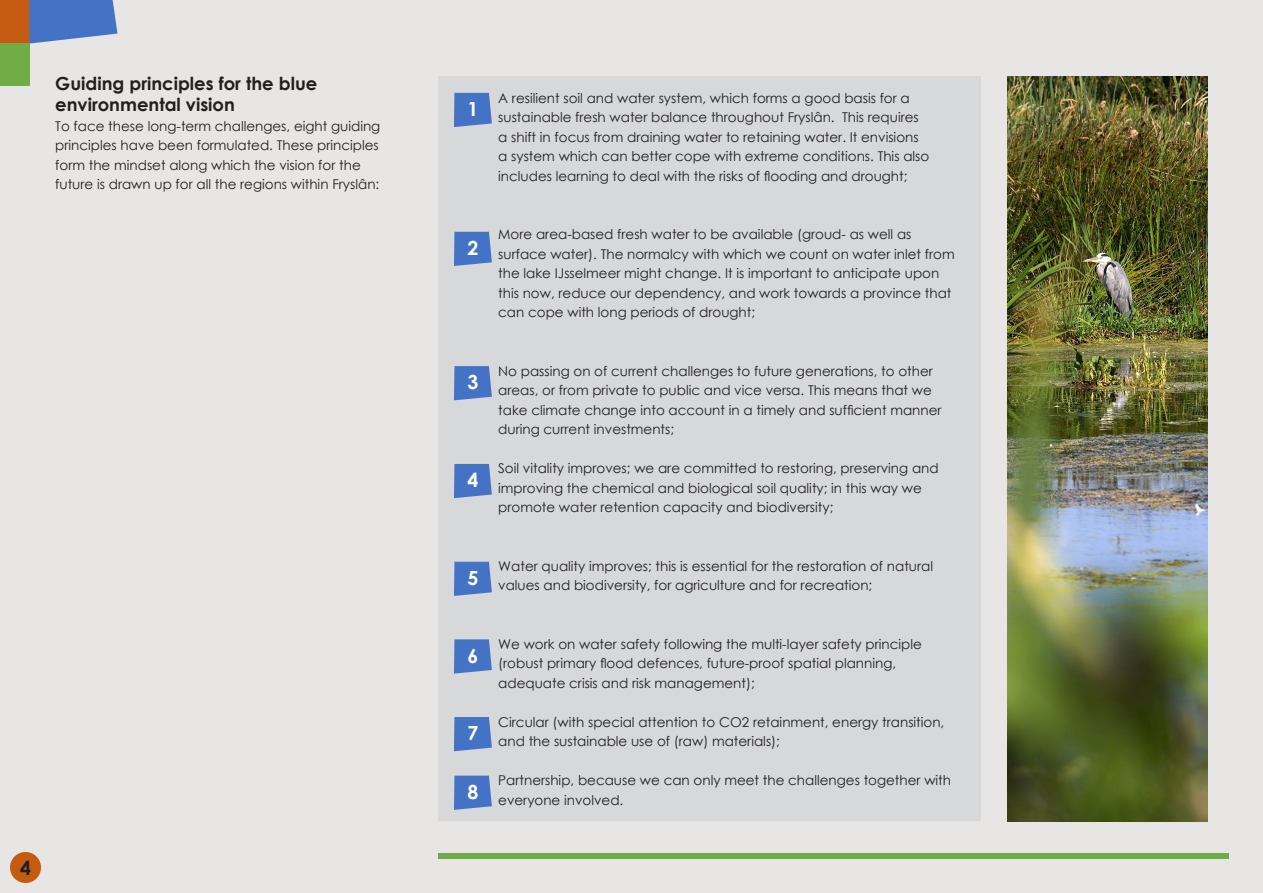
<style>
.page{position:relative;width:1263px;height:893px;background:#e7e6e4}
.page>*{position:absolute;margin:0;border:0;box-sizing:border-box;transform-origin:0 0}
.t1{font:700 19.5px "Century Gothic";color:#fff}
.t2{font:700 19.5px "Century Gothic";color:#231f20}
.t3{font:700 18px/21px "Century Gothic";color:#231f20}
.t4{font:13.5px/19.5px "Century Gothic";color:#231f20}
</style>
<div class="page">
<div style="left:438px;top:77px;width:542px;height:744px;background:#d7d8da"></div>
<svg style="left:454px;top:93px;width:38px;height:34px"></svg>
<svg style="left:454px;top:366px;width:38px;height:34px"></svg>
<svg style="left:454px;top:464px;width:38px;height:34px"></svg>
<svg style="left:454px;top:562px;width:38px;height:34px"></svg>
<svg style="left:454px;top:639px;width:38px;height:35px"></svg>
<svg style="left:454px;top:717px;width:38px;height:34px"></svg>
<svg style="left:454px;top:776px;width:38px;height:34px"></svg>
<svg style="left:454px;top:232px;width:38px;height:34px"></svg>
<div style="left:10px;top:852px;width:31px;height:31px;background:#c55b11;border-radius:50%"></div>
<div style="left:438px;top:853px;width:791px;height:6px;background:#70ad46"></div>
<img style="left:1008px;top:77px;width:200px;height:744px">
<div style="left:0;top:0;width:29px;height:44px;background:#c55b11"></div>
<svg style="left:29px;top:0;width:88px;height:44px;background:#5a82c8"></svg>
<div style="left:0;top:44px;width:29px;height:42px;background:#70ad46"></div>
<h2 class="t3" style="left:55px;top:72px;width:264px">Guiding principles for the blue environmental vision</h2>
<p class="t4" style="left:55px;top:116px;width:327px">To face these long-term challenges, eight guiding principles have been formulated. These principles form the mindset along which the vision for the future is drawn up for all the regions within Fryslân:</p>
<h1 class="t2" style="left:20px;top:854px;width:12px">4</h1>
<h1 class="t1" style="left:467px;top:94px;width:12px">1</h1>
<h1 class="t1" style="left:467px;top:233px;width:12px">2</h1>
<h1 class="t1" style="left:467px;top:368px;width:12px">3</h1>
<h1 class="t1" style="left:467px;top:465px;width:12px">4</h1>
<h1 class="t1" style="left:467px;top:563px;width:12px">5</h1>
<h1 class="t1" style="left:467px;top:641px;width:12px">6</h1>
<h1 class="t1" style="left:467px;top:718px;width:12px">7</h1>
<h1 class="t1" style="left:467px;top:777px;width:12px">8</h1>
<p class="t4" style="left:498px;top:88px;width:433px">A resilient soil and water system, which forms a good basis for a sustainable fresh water balance throughout Fryslân. This requires a shift in focus from draining water to retaining water. It envisions a system which can better cope with extreme conditions. This also includes learning to deal with the risks of flooding and drought;</p>
<p class="t4" style="left:498px;top:225px;width:458px">More area-based fresh water to be available (groud- as well as surface water). The normalcy with which we count on water inlet from the lake IJsselmeer might change. It is important to anticipate upon this now, reduce our dependency, and work towards a province that can cope with long periods of drought;</p>
<p class="t4" style="left:498px;top:361px;width:445px">No passing on of current challenges to future generations, to other areas, or from private to public and vice versa. This means that we take climate change into account in a timely and sufficient manner during current investments;</p>
<p class="t4" style="left:498px;top:459px;width:442px">Soil vitality improves; we are committed to restoring, preserving and improving the chemical and biological soil quality; in this way we promote water retention capacity and biodiversity;</p>
<p class="t4" style="left:498px;top:556px;width:436px">Water quality improves; this is essential for the restoration of natural values and biodiversity, for agriculture and for recreation;</p>
<p class="t4" style="left:498px;top:634px;width:425px">We work on water safety following the multi-layer safety principle (robust primary flood defences, future-proof spatial planning, adequate crisis and risk management);</p>
<p class="t4" style="left:498px;top:712px;width:448px">Circular (with special attention to CO2 retainment, energy transition, and the sustainable use of (raw) materials);</p>
<p class="t4" style="left:498px;top:770px;width:454px">Partnership, because we can only meet the challenges together with everyone involved.</p>
</div>
